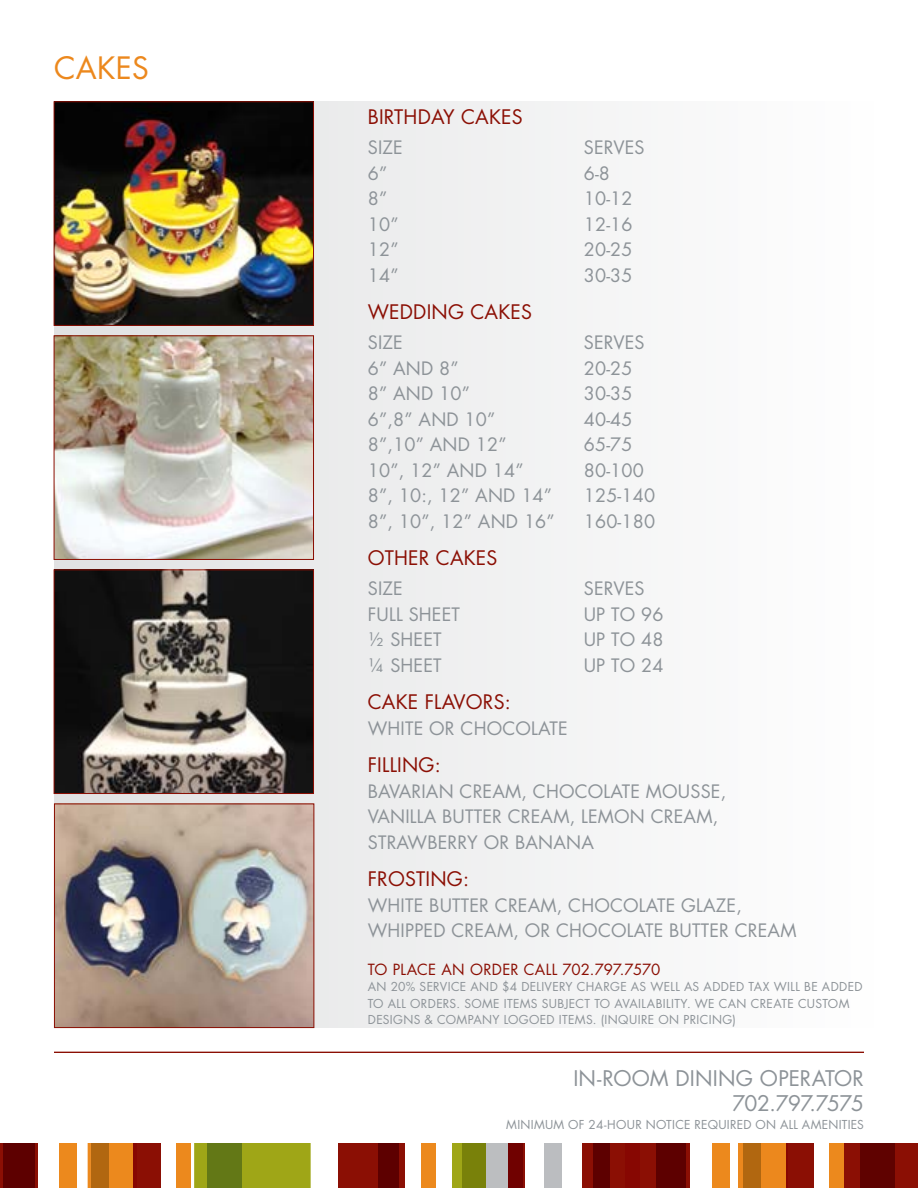
<style>
.page{position:relative;width:918px;height:1188px;background:#fff}
.page>*{position:absolute;margin:0;border:0;box-sizing:border-box;transform-origin:0 0}
.t1{font:30px "Futura Std";letter-spacing:.01em;color:#ec881d}
.t2{font:21px/25.2px "Futura Std";letter-spacing:-.005em;color:#8d9398;text-align:right}
.t3{font:19.5px "Futura Std";letter-spacing:.01em;color:#8b0f04}
.t4{font:18px/25.5px "Futura Std";letter-spacing:.01em;color:#8d9398}
.t5{font:15px "Futura Std";letter-spacing:.01em;color:#8b0f04}
.t6{font:12px/16.5px "Futura Std";letter-spacing:.03em;color:#8d9398}
</style>
<div class="page">
<div style="left:54px;top:101px;width:822px;height:927px;background:#f4f4f5"></div>
<div style="left:338px;top:1143px;width:60px;height:45px;background:#8b0f04"></div>
<div style="left:462px;top:1143px;width:60px;height:45px;background:#bcbec0"></div>
<div style="left:593px;top:1143px;width:93px;height:45px;background:#8b0f04"></div>
<div style="left:739px;top:1143px;width:49px;height:45px;background:#ec881d"></div>
<div style="left:845px;top:1143px;width:73px;height:45px;background:#8b0f04"></div>
<hr style="left:0;top:1143px;width:3px;height:45px;background:#8b0f04">
<svg style="left:88px;top:1143px;width:46px;height:45px"></svg>
<div style="left:194px;top:1143px;width:117px;height:45px;background:#9fa617"></div>
<div style="left:398px;top:1143px;width:7px;height:45px;background:#8b0f04"></div>
<div style="left:378px;top:1143px;width:20px;height:45px;background:#5d0000"></div>
<div style="left:421px;top:1143px;width:14px;height:45px;background:#ec891d"></div>
<div style="left:452px;top:1143px;width:10px;height:45px;background:#9fa617"></div>
<div style="left:462px;top:1143px;width:24px;height:45px;background:#79810a"></div>
<hr style="left:522px;top:1143px;width:3px;height:45px;background:#8b0f04">
<div style="left:508px;top:1143px;width:14px;height:45px;background:#700100"></div>
<div style="left:544px;top:1143px;width:18px;height:45px;background:#bbbdc0"></div>
<div style="left:582px;top:1143px;width:11px;height:45px;background:#8b0f04"></div>
<div style="left:593px;top:1143px;width:16px;height:45px;background:#5d0000"></div>
<div style="left:625px;top:1143px;width:14px;height:45px;background:#870702"></div>
<hr style="left:686px;top:1143px;width:4px;height:45px;background:#8b0f04">
<div style="left:656px;top:1143px;width:30px;height:45px;background:#5d0000"></div>
<div style="left:712px;top:1143px;width:17px;height:45px;background:#ec891d"></div>
<div style="left:744px;top:1143px;width:17px;height:45px;background:#b16710"></div>
<div style="left:788px;top:1143px;width:25px;height:45px;background:#8b0f04"></div>
<hr style="left:786px;top:1143px;width:2px;height:45px;background:#870702">
<div style="left:829px;top:1143px;width:14px;height:45px;background:#ec891d"></div>
<div style="left:860px;top:1143px;width:34px;height:45px;background:#5f0200"></div>
<hr style="left:35px;top:1143px;width:2px;height:45px;background:#8b0f04">
<div style="left:3px;top:1143px;width:32px;height:45px;background:#5d0000"></div>
<div style="left:59px;top:1143px;width:18px;height:45px;background:#ec891d"></div>
<div style="left:91px;top:1143px;width:18px;height:45px;background:#b16710"></div>
<div style="left:137px;top:1143px;width:24px;height:45px;background:#8b0f04"></div>
<hr style="left:134px;top:1143px;width:3px;height:45px;background:#870702">
<div style="left:176px;top:1143px;width:15px;height:45px;background:#ec891d"></div>
<div style="left:207px;top:1143px;width:34px;height:45px;background:#637816"></div>
<hr style="left:54px;top:1052px;width:810px;height:1px;background:#8b0f04">
<img style="left:56px;top:103px;width:256px;height:221px">
<div style="left:54px;top:101px;width:260px;height:225px;border:1px solid #8b0f04"></div>
<img style="left:56px;top:337px;width:256px;height:221px">
<div style="left:54px;top:335px;width:260px;height:225px;border:1px solid #8b0f04"></div>
<img style="left:56px;top:571px;width:256px;height:221px">
<div style="left:54px;top:569px;width:260px;height:225px;border:1px solid #8b0f04"></div>
<img style="left:56px;top:805px;width:256px;height:221px">
<div style="left:54px;top:803px;width:260px;height:225px;border:1px solid #8b0f04"></div>
<h1 class="t1" style="left:54px;top:49px;width:96px">CAKES</h1>
<p class="t3" style="left:368px;top:105px;width:156px">BIRTHDAY CAKES</p>
<p class="t4" style="left:368px;top:135px;width:37px">SIZE</p>
<p class="t4" style="left:584px;top:135px;width:62px">SERVES</p>
<p class="t4" style="left:368px;top:161px;width:21px">6”</p>
<p class="t4" style="left:584px;top:161px;width:28px">6-8</p>
<p class="t4" style="left:368px;top:186px;width:21px">8”</p>
<p class="t4" style="left:584px;top:186px;width:50px">10-12</p>
<p class="t4" style="left:368px;top:212px;width:32px">10”</p>
<p class="t4" style="left:584px;top:212px;width:50px">12-16</p>
<p class="t4" style="left:368px;top:237px;width:32px">12”</p>
<p class="t4" style="left:584px;top:237px;width:50px">20-25</p>
<p class="t4" style="left:368px;top:263px;width:32px">14”</p>
<p class="t4" style="left:584px;top:263px;width:50px">30-35</p>
<p class="t3" style="left:368px;top:300px;width:166px">WEDDING CAKES</p>
<p class="t4" style="left:368px;top:330px;width:37px">SIZE</p>
<p class="t4" style="left:584px;top:330px;width:62px">SERVES</p>
<p class="t4" style="left:368px;top:356px;width:92px">6” AND 8”</p>
<p class="t4" style="left:584px;top:356px;width:50px">20-25</p>
<p class="t4" style="left:368px;top:381px;width:104px">8” AND 10”</p>
<p class="t4" style="left:584px;top:381px;width:50px">30-35</p>
<p class="t4" style="left:368px;top:407px;width:129px">6”,8” AND 10”</p>
<p class="t4" style="left:584px;top:407px;width:50px">40-45</p>
<p class="t4" style="left:368px;top:432px;width:140px">8”,10” AND 12”</p>
<p class="t4" style="left:584px;top:432px;width:50px">65-75</p>
<p class="t4" style="left:368px;top:458px;width:157px">10”, 12” AND 14”</p>
<p class="t4" style="left:584px;top:458px;width:62px">80-100</p>
<p class="t4" style="left:368px;top:483px;width:186px">8”, 10:, 12” AND 14”</p>
<p class="t4" style="left:584px;top:483px;width:73px">125-140</p>
<p class="t4" style="left:368px;top:509px;width:189px">8”, 10”, 12” AND 16”</p>
<p class="t4" style="left:584px;top:509px;width:73px">160-180</p>
<p class="t3" style="left:368px;top:546px;width:131px">OTHER CAKES</p>
<p class="t4" style="left:368px;top:576px;width:37px">SIZE</p>
<p class="t4" style="left:584px;top:576px;width:62px">SERVES</p>
<p class="t4" style="left:368px;top:602px;width:94px">FULL SHEET</p>
<p class="t4" style="left:584px;top:602px;width:81px">UP TO 96</p>
<p class="t4" style="left:368px;top:627px;width:75px">½ SHEET</p>
<p class="t4" style="left:584px;top:627px;width:81px">UP TO 48</p>
<p class="t4" style="left:368px;top:653px;width:75px">¼ SHEET</p>
<p class="t4" style="left:584px;top:653px;width:81px">UP TO 24</p>
<p class="t3" style="left:368px;top:690px;width:145px">CAKE FLAVORS:</p>
<p class="t4" style="left:368px;top:716px;width:201px">WHITE OR CHOCOLATE</p>
<p class="t3" style="left:368px;top:753px;width:74px">FILLING:</p>
<p class="t4" style="left:368px;top:779px;width:360px">BAVARIAN CREAM, CHOCOLATE MOUSSE,<br>VANILLA BUTTER CREAM, LEMON CREAM,<br>STRAWBERRY OR BANANA</p>
<p class="t3" style="left:368px;top:867px;width:103px">FROSTING:</p>
<p class="t4" style="left:368px;top:893px;width:430px">WHITE BUTTER CREAM, CHOCOLATE GLAZE,<br>WHIPPED CREAM, OR CHOCOLATE BUTTER CREAM</p>
<p class="t5" style="left:368px;top:960px;width:294px">TO PLACE AN ORDER CALL 702.797.7570</p>
<p class="t6" style="left:368px;top:979px;width:496px">AN 20% SERVICE AND $4 DELIVERY CHARGE AS WELL AS ADDED TAX WILL BE ADDED<br>TO ALL ORDERS. SOME ITEMS SUBJECT TO AVAILABILITY. WE CAN CREATE CUSTOM<br>DESIGNS &amp; COMPANY LOGOED ITEMS. (INQUIRE ON PRICING)</p>
<p class="t2" style="left:573px;top:1066px;width:292px">IN-ROOM DINING OPERATOR<br>702.797.7575</p>
<p class="t6" style="left:506px;top:1116px;width:359px">MINIMUM OF 24-HOUR NOTICE REQUIRED ON ALL AMENITIES</p>
</div>
